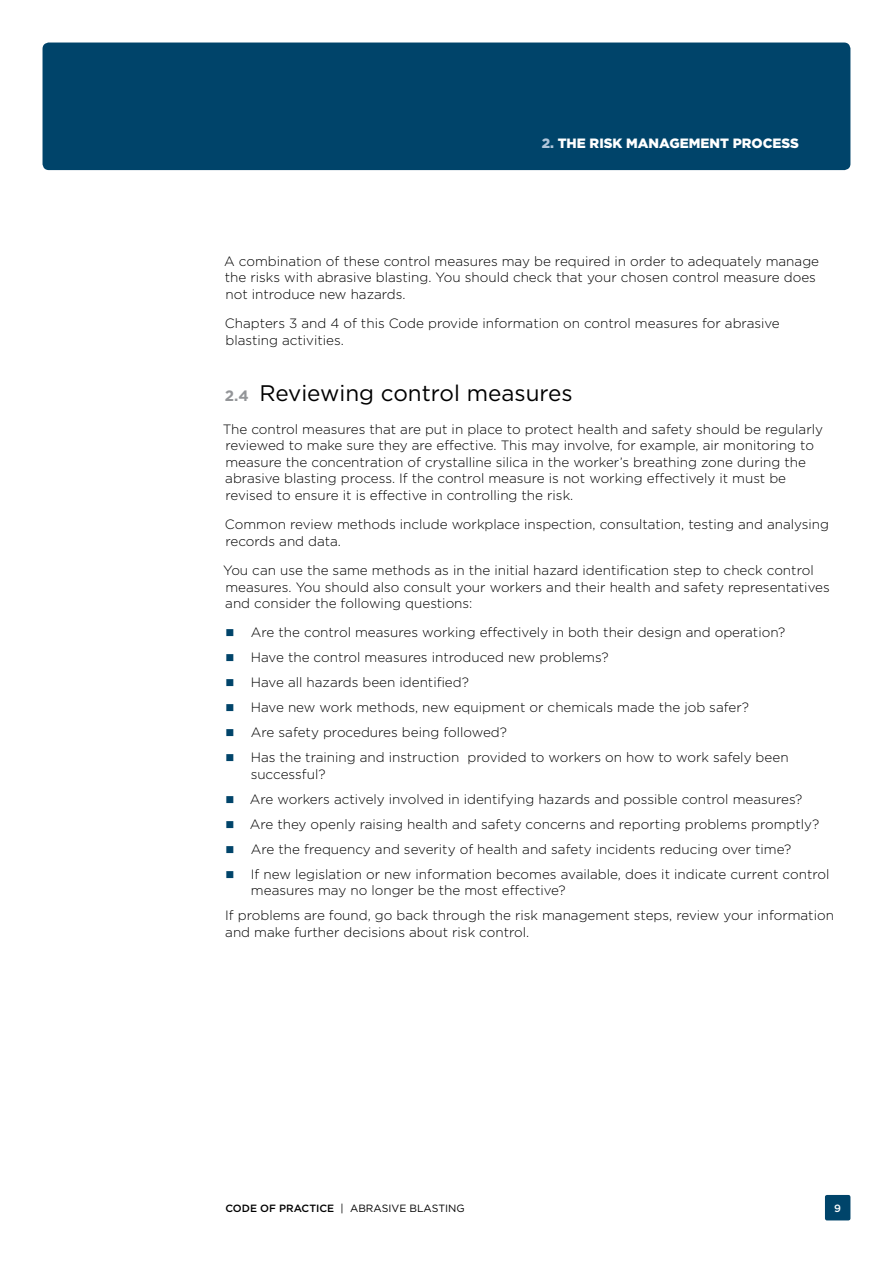
<style>
.page{position:relative;width:893px;height:1263px;background:#fff}
.page>*{position:absolute;margin:0;border:0;box-sizing:border-box;transform-origin:0 0}
.Header_2{font:22.5px "Gotham";color:#000}
.Body_copy{font:300 13.5px/16.5px "Gotham";color:#000}
.Running_header{font:900 13.5px "Gotham";color:#fff}
.t1{font:10.5px "Gotham";color:#000}
.t2{font:500 10.5px "Gotham";color:#fff}
.s1{color:#b1c6da}
.s2{font-weight:700;font-size:15px;color:#939598}
.s3{font-weight:500}
</style>
<div class="page">
<div style="left:43px;top:43px;width:807px;height:127px;background:#00446a;border-radius:6px"></div>
<div style="left:825px;top:1195px;width:25px;height:25px;background:#00446a;border-radius:2px"></div>
<p class="Running_header" style="left:542px;top:135px;width:259px"><span class="s1">2.</span> THE RISK MANAGEMENT PROCESS</p>
<p class="Body_copy" style="left:224px;top:253px;width:596px">A combination of these control measures may be required in order to adequately manage the risks with abrasive blasting. You should check that your chosen control measure does not introduce new hazards.</p>
<p class="Body_copy" style="left:225px;top:315px;width:556px">Chapters 3 and 4 of this Code provide information on control measures for abrasive blasting activities.</p>
<p class="Header_2" style="left:225px;top:379px;width:349px"><span class="s2">2.4</span> Reviewing control measures</p>
<p class="Body_copy" style="left:223px;top:421px;width:602px">The control measures that are put in place to protect health and safety should be regularly reviewed to make sure they are effective. This may involve, for example, air monitoring to measure the concentration of crystalline silica in the worker’s breathing zone during the abrasive blasting process. If the control measure is not working effectively it must be revised to ensure it is effective in controlling the risk.</p>
<p class="Body_copy" style="left:225px;top:516px;width:606px">Common review methods include workplace inspection, consultation, testing and analysing records and data.</p>
<p class="Body_copy" style="left:223px;top:562px;width:608px">You can use the same methods as in the initial hazard identification step to check control measures. You should also consult your workers and their health and safety representatives and consider the following questions:</p>
<p class="Body_copy" style="left:251px;top:624px;width:536px">Are the control measures working effectively in both their design and operation?</p>
<p class="Body_copy" style="left:251px;top:649px;width:359px">Have the control measures introduced new problems?</p>
<p class="Body_copy" style="left:251px;top:674px;width:220px">Have all hazards been identified?</p>
<p class="Body_copy" style="left:251px;top:699px;width:500px">Have new work methods, new equipment or chemicals made the job safer?</p>
<p class="Body_copy" style="left:251px;top:724px;width:258px">Are safety procedures being followed?</p>
<p class="Body_copy" style="left:251px;top:749px;width:539px">Has the training and instruction provided to workers on how to work safely been successful?</p>
<p class="Body_copy" style="left:250px;top:791px;width:554px">Are workers actively involved in identifying hazards and possible control measures?</p>
<p class="Body_copy" style="left:250px;top:816px;width:571px">Are they openly raising health and safety concerns and reporting problems promptly?</p>
<p class="Body_copy" style="left:251px;top:841px;width:542px">Are the frequency and severity of health and safety incidents reducing over time?</p>
<p class="Body_copy" style="left:251px;top:866px;width:580px">If new legislation or new information becomes available, does it indicate current control measures may no longer be the most effective?</p>
<p class="Body_copy" style="left:225px;top:907px;width:610px">If problems are found, go back through the risk management steps, review your information and make further decisions about risk control.</p>
<p class="t1" style="left:225px;top:1202px;width:241px"><span class="s3">CODE OF PRACTICE</span> | ABRASIVE BLASTING</p>
<p class="t2" style="left:834px;top:1202px;width:8px">9</p>
</div>
